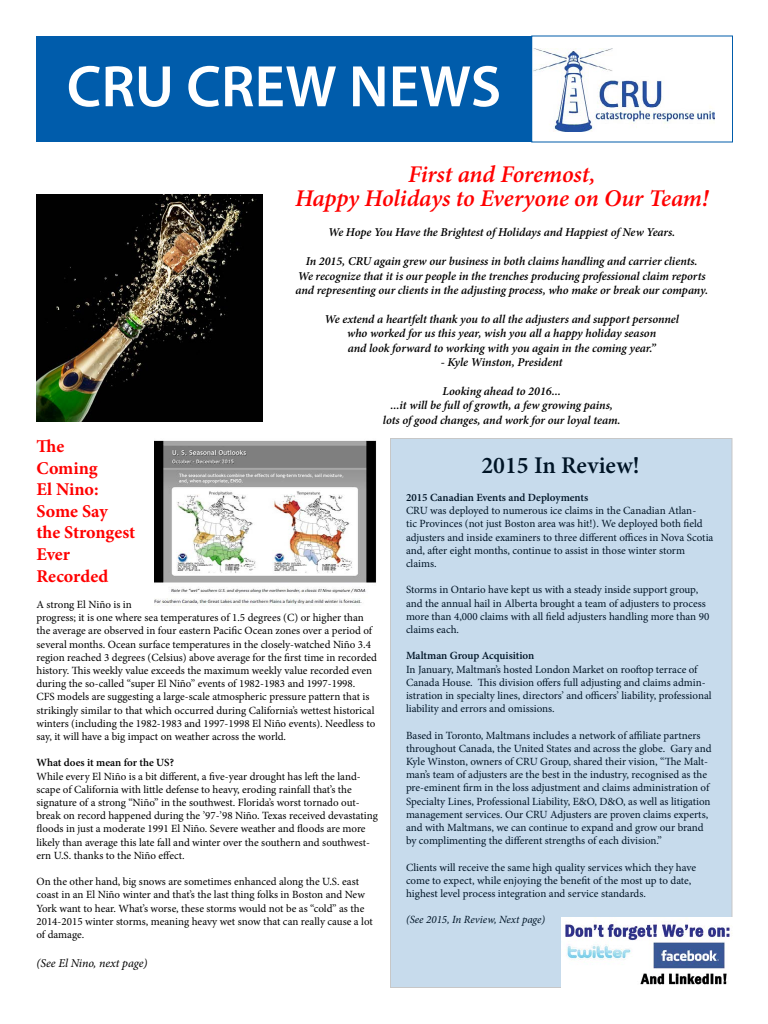
<style>
.page{position:relative;width:768px;height:1024px;background:#fff}
.page>*{position:absolute;margin:0;border:0;box-sizing:border-box;transform-origin:0 0}
.t1{font:600 59px "Myriad Pro";color:#fff}
.t2{font:italic 600 24px/24px "Minion Pro";letter-spacing:-.005em;color:#f00;text-align:center}
.t3{font:600 24px "Minion Pro";color:#000}
.t4{font:700 18px/21.6px "Minion Pro";color:#f00}
.t5{font:italic 600 12px/14.4px "Minion Pro";letter-spacing:-.005em;color:#000;text-align:center}
.t6{font:italic 12px "Minion Pro";letter-spacing:-.005em;color:#000}
.t7{font:11px/13.2px "Minion Pro";color:#000}
.t8{font:600 11px "Minion Pro";color:#000}
.t9{font:italic 11px "Minion Pro";color:#000}
</style>
<div class="page">
<img style="left:533px;top:48px;width:182px;height:84px">
<div style="left:36px;top:36px;width:496px;height:106px;background:#005cab"></div>
<img style="left:154px;top:440px;width:223px;height:166px">
<img style="left:36px;top:194px;width:227px;height:228px">
<div style="left:390px;top:438px;width:342px;height:550px;background:#c7dbec"></div>
<img style="left:561px;top:917px;width:171px;height:71px">
<h1 class="t1" style="left:67px;top:49px;width:436px">CRU CREW NEWS</h1>
<h2 class="t2" style="left:295px;top:163px;width:415px">First and Foremost,<br>Happy Holidays to Everyone on Our Team!</h2>
<p class="t5" style="left:328px;top:225px;width:349px">We Hope You Have the Brightest of Holidays and Happiest of New Years.</p>
<p class="t5" style="left:295px;top:254px;width:414px">In 2015, CRU again grew our business in both claims handling and carrier clients.<br>We recognize that it is our people in the trenches producing professional claim reports and representing our clients in the adjusting process, who make or break our company.</p>
<p class="t5" style="left:325px;top:312px;width:356px">We extend a heartfelt thank you to all the adjusters and support personnel who worked for us this year, wish you all a happy holiday season<br>and look forward to working with you again in the coming year.”</p>
<p class="t5" style="left:441px;top:355px;width:123px">- Kyle Winston, President</p>
<p class="t5" style="left:383px;top:384px;width:239px">Looking ahead to 2016...<br>...it will be full of growth, a few growing pains, lots of good changes, and work for our loyal team.</p>
<h3 class="t4" style="left:36px;top:435px;width:100px">The<br>Coming<br>El Nino:<br>Some Say the Strongest<br>Ever<br>Recorded</h3>
<p class="t7" style="left:36px;top:598px;width:342px">A strong El Niño is in<br>progress; it is one where sea temperatures of 1.5 degrees (C) or higher than the average are observed in four eastern Pacific Ocean zones over a period of several months. Ocean surface temperatures in the closely-watched Niño 3.4 region reached 3 degrees (Celsius) above average for the first time in recorded history. This weekly value exceeds the maximum weekly value recorded even during the so-called “super El Niño” events of 1982-1983 and 1997-1998.<br>CFS models are suggesting a large-scale atmospheric pressure pattern that is strikingly similar to that which occurred during California’s wettest historical winters (including the 1982-1983 and 1997-1998 El Niño events). Needless to say, it will have a big impact on weather across the world.</p>
<p class="t8" style="left:36px;top:755px;width:139px">What does it mean for the US?</p>
<p class="t7" style="left:36px;top:770px;width:343px">While every El Niño is a bit different, a five-year drought has left the land&shy;scape of California with little defense to heavy, eroding rainfall that’s the signature of a strong “Niño” in the southwest. Florida’s worst tornado out&shy;break on record happened during the ’97-’98 Niño. Texas received devastating floods in just a moderate 1991 El Niño. Severe weather and floods are more likely than average this late fall and winter over the southern and southwest&shy;ern U.S. thanks to the Niño effect.</p>
<p class="t7" style="left:36px;top:875px;width:338px">On the other hand, big snows are sometimes enhanced along the U.S. east coast in an El Niño winter and that’s the last thing folks in Boston and New York want to hear. What’s worse, these storms would not be as “cold” as the 2014-2015 winter storms, meaning heavy wet snow that can really cause a lot of damage.</p>
<p class="t6" style="left:36px;top:955px;width:113px">(See El Nino, next page)</p>
<h2 class="t3" style="left:481px;top:449px;width:160px">2015 In Review!</h2>
<p class="t8" style="left:406px;top:490px;width:184px">2015 Canadian Events and Deployments</p>
<p class="t7" style="left:406px;top:504px;width:309px">CRU was deployed to numerous ice claims in the Canadian Atlan-<br>tic Provinces (not just Boston area was hit!). We deployed both field adjusters and inside examiners to three different offices in Nova Scotia and, after eight months, continue to assist in those winter storm claims.</p>
<p class="t7" style="left:406px;top:583px;width:305px">Storms in Ontario have kept us with a steady inside support group, and the annual hail in Alberta brought a team of adjusters to process more than 4,000 claims with all field adjusters handling more than 90 claims each.</p>
<p class="t8" style="left:406px;top:648px;width:130px">Maltman Group Acquisition</p>
<p class="t7" style="left:406px;top:663px;width:307px">In January, Maltman’s hosted London Market on rooftop terrace of Canada House. This division offers full adjusting and claims admin&shy;istration in specialty lines, directors’ and officers’ liability, professional liability and errors and omissions.</p>
<p class="t7" style="left:406px;top:729px;width:307px">Based in Toronto, Maltmans includes a network of affiliate partners throughout Canada, the United States and across the globe. Gary and Kyle Winston, owners of CRU Group, shared their vision, “The Malt&shy;man’s team of adjusters are the best in the industry, recognised as the pre-eminent firm in the loss adjustment and claims administration of Specialty Lines, Professional Liability, E&amp;O, D&amp;O, as well as litigation management services. Our CRU Adjusters are proven claims experts, and with Maltmans, we can continue to expand and grow our brand by complimenting the different strengths of each division.”</p>
<p class="t7" style="left:406px;top:861px;width:292px">Clients will receive the same high quality services which they have come to expect, while enjoying the benefit of the most up to date, highest level process integration and service standards.</p>
<p class="t9" style="left:406px;top:912px;width:141px">(See 2015, In Review, Next page)</p>
</div>
